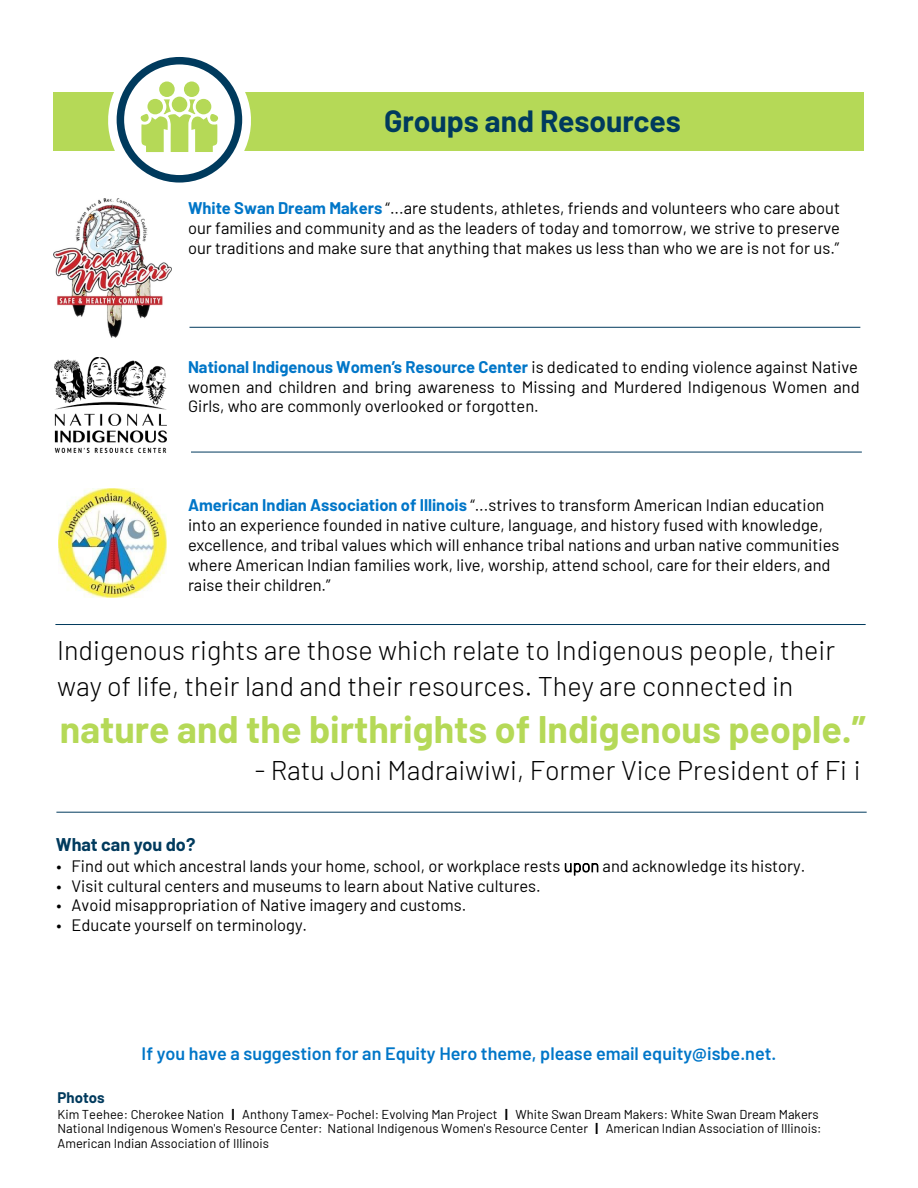
<style>
.page{position:relative;width:918px;height:1188px;background:#fff}
.page>*{position:absolute;margin:0;border:0;box-sizing:border-box;transform-origin:0 0}
.t1{font:700 37.5px "Barlow";color:#b5d957}
.t2{font:700 30px "Barlow";color:#003a5d}
.t3{font:300 27px/36.2px "Barlow";color:#000}
.t4{font:600 18px "Barlow";color:#0076c8}
.t5{font:700 18px "Barlow";color:#003a5d}
.t6{font:16.5px/19.8px "Barlow";color:#000;text-align:justify}
.t7{font:700 15px "Barlow";color:#003a5d}
.t8{font:12.9px/14.7px "Barlow";color:#000}
.s1{font-weight:700;color:#0076c8}
.s2{font-weight:200}
.s3{font-style:inherit}
.s4{font-weight:700}
</style>
<div class="page">
<div style="left:53px;top:92px;width:810px;height:59px;background:#b5d957"></div>
<svg style="left:108px;top:57px;width:143px;height:126px"></svg>
<img style="left:54px;top:199px;width:117px;height:138px">
<hr style="left:190px;top:327px;width:670px;height:1px;background:#003a5d">
<img style="left:55px;top:358px;width:111px;height:94px">
<hr style="left:191px;top:452px;width:671px;height:1px;background:#003a5d">
<img style="left:58px;top:489px;width:109px;height:108px">
<hr style="left:55px;top:624px;width:811px;height:1px;background:#003a5d">
<hr style="left:56px;top:812px;width:811px;height:1px;background:#003a5d">
<h2 class="t2" style="left:384px;top:99px;width:298px">Groups and Resources</h2>
<p class="t6" style="left:188px;top:197px;width:654px"><span class="s1">White Swan Dream Makers</span> “...are students, athletes, friends and volunteers who care about our families and community and as the leaders of today and tomorrow, we strive to preserve our traditions and make sure that anything that makes us less than who we are is not for us.”</p>
<p class="t6" style="left:188px;top:356px;width:673px"><span class="s1">National Indigenous Women’s Resource Center</span> is dedicated to ending violence against Native women and children and bring awareness to Missing and Murdered Indigenous Women and Girls, who are commonly overlooked or forgotten.</p>
<p class="t6" style="left:188px;top:494px;width:653px;text-align:left"><span class="s1">American Indian Association of Illinois</span> “...strives to transform American Indian education into an experience founded in native culture, language, and history fused with knowledge, excellence, and tribal values which will enhance tribal nations and urban native communities where American Indian families work, live, worship, attend school, care for their elders, and raise their children.”</p>
<h3 class="t3" style="left:57px;top:630px;width:780px">Indigenous rights are those which relate to Indigenous people, their way of life, their land and their resources. They are connected in</h3>
<h1 class="t1" style="left:60px;top:702px;width:807px">nature and the birthrights of Indigenous people.”</h1>
<h3 class="t3" style="left:255px;top:750px;width:607px">- Ratu Joni Madraiwiwi, Former Vice President of Fi i</h3>
<p class="t5" style="left:56px;top:831px;width:141px">What can you do?</p>
<p class="t6" style="left:57px;top:855px;width:750px">• Find out which ancestral lands your home, school, or workplace rests <span class="s2">upon</span> and acknowledge its history.</p>
<p class="t6" style="left:57px;top:875px;width:486px">• Visit cultural centers and museums to learn about Native cultures.</p>
<p class="t6" style="left:57px;top:894px;width:411px">• Avoid misappropriation of Native imagery and customs.</p>
<p class="t6" style="left:57px;top:914px;width:252px">• Educate yourself on terminology.</p>
<p class="t4" style="left:142px;top:1040px;width:636px">If you have a suggestion for an Equity Hero theme, please email equity@isbe.net.</p>
<p class="t7" style="left:58px;top:1087px;width:49px">Photos</p>
<p class="t8" style="left:58px;top:1106px;width:766px"><span class="s3">Kim Teehee: Cherokee Nation</span> <span class="s4">|</span> <span class="s3">Anthony Tamex- Pochel: Evolving Man Project</span> <span class="s4">|</span> White Swan Dream Makers: White Swan Dream Makers<br>National Indigenous Women's Resource Center: National Indigenous Women's Resource Center <span class="s4">|</span> American Indian Association of Illinois:<br>American Indian Association of Illinois</p>
</div>
